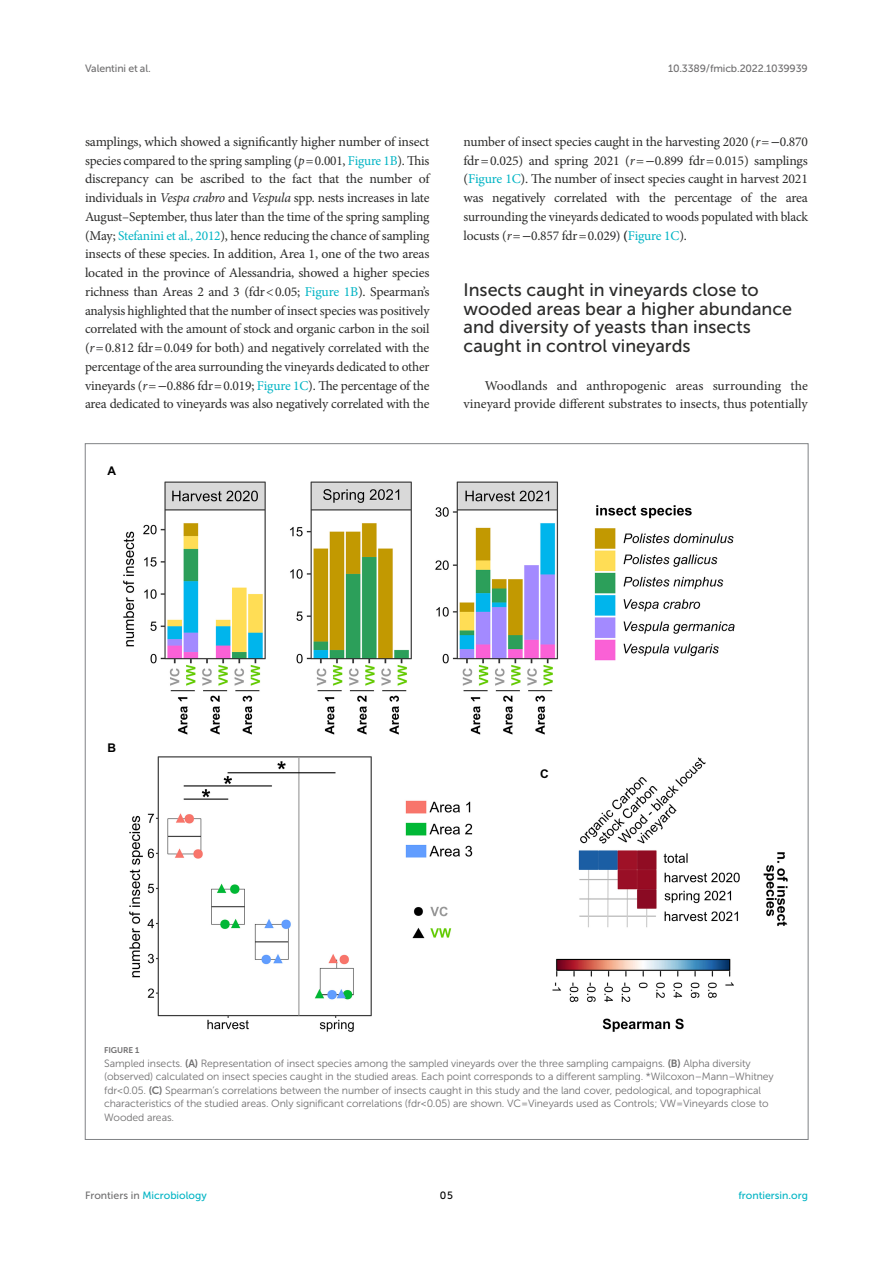
<style>
.page{position:relative;width:893px;height:1263px;background:#fff}
.page>*{position:absolute;margin:0;border:0;box-sizing:border-box;transform-origin:0 0}
.HEAD_2{font:18px/18.8px "Museo Sans 500";color:#2b2b2a}
.TEXT_FLUSH{font:13.5px/18.8px "Minion Pro";letter-spacing:-.01em;color:#2b2b2a;text-align:justify}
.t1{font:700 12px "Arial";color:#000}
.FIG_LEG{font:10.5px/13.5px "Museo Sans 300";letter-spacing:-.01em;color:#706f70}
.t2{font:10.5px "Museo Sans 500";letter-spacing:-.015em;color:#706f70}
.t3{font:10.5px "Museo Sans 500";color:#00b4c4}
.t4{font:10.5px "Museo Sans 500";color:#000}
.FIG_HD{font:8.25px "Museo Sans 700";letter-spacing:-.01em;color:#706f70}
.s1{font-style:italic}
.s2{color:#00b4c4}
.s3{font-family:"STIX General"}
.s4{font-weight:700}
.s5{font-family:"Museo Sans 700"}
.s6{color:#706f70}
</style>
<div class="page">
<img style="left:123px;top:481px;width:665px;height:551px">
<p class="t2" style="left:85px;top:63px;width:67px">Valentini et al.</p>
<p class="t2" style="left:668px;top:63px;width:141px">10.3389/fmicb.2022.1039939</p>
<p class="TEXT_FLUSH" style="left:85px;top:132px;width:346px">samplings, which showed a significantly higher number of insect species compared to the spring sampling (<span class="s1">p</span>=0.001, <span class="s2">Figure 1B</span>). This discrepancy can be ascribed to the fact that the number of individuals in <span class="s1">Vespa crabro</span> and <span class="s1">Vespula</span> spp. nests increases in late August–September, thus later than the time of the spring sampling (May; <span class="s2">Stefanini et al., 2012</span>), hence reducing the chance of sampling insects of these species. In addition, Area 1, one of the two areas located in the province of Alessandria, showed a higher species richness than Areas 2 and 3 (fdr&lt;0.05; <span class="s2">Figure 1B</span>). Spearman’s analysis highlighted that the number of insect species was positively correlated with the amount of stock and organic carbon in the soil (<span class="s1">r</span>=0.812 fdr=0.049 for both) and negatively correlated with the percentage of the area surrounding the vineyards dedicated to other vineyards (<span class="s1">r</span>=<span class="s3">−</span>0.886 fdr=0.019; <span class="s2">Figure 1C</span>). The percentage of the area dedicated to vineyards was also negatively correlated with the</p>
<p class="TEXT_FLUSH" style="left:463px;top:132px;width:346px">number of insect species caught in the harvesting 2020 (<span class="s1">r</span>=<span class="s3">−</span>0.870 fdr=0.025) and spring 2021 (<span class="s1">r</span>=<span class="s3">−</span>0.899 fdr=0.015) samplings (<span class="s2">Figure 1C</span>). The number of insect species caught in harvest 2021 was negatively correlated with the percentage of the area surrounding the vineyards dedicated to woods populated with black locusts (<span class="s1">r</span>=<span class="s3">−</span>0.857 fdr=0.029) <span class="s4">(</span><span class="s2">Figure 1C</span>).</p>
<p class="HEAD_2" style="left:463px;top:280px;width:330px">Insects caught in vineyards close to wooded areas bear a higher abundance and diversity of yeasts than insects caught in control vineyards</p>
<p class="TEXT_FLUSH" style="left:463px;top:376px;width:346px;text-align:right">Woodlands and anthropogenic areas surrounding the vineyard provide different substrates to insects, thus potentially</p>
<p class="t1" style="left:108px;top:463px;width:10px">A</p>
<p class="t1" style="left:108px;top:739px;width:10px">B</p>
<p class="t1" style="left:540px;top:766px;width:10px">C</p>
<p class="FIG_HD" style="left:104px;top:1045px;width:37px">FIGURE 1</p>
<p class="FIG_LEG" style="left:104px;top:1056px;width:671px">Sampled insects. <span class="s5">(A)</span> Representation of insect species among the sampled vineyards over the three sampling campaigns. <span class="s5">(B)</span> Alpha diversity (observed) calculated on insect species caught in the studied areas. Each point corresponds to a different sampling. *Wilcoxon–Mann–Whitney fdr &lt; 0.05. <span class="s5">(C)</span> Spearman’s correlations between the number of insects caught in this study and the land cover, pedological, and topographical characteristics of the studied areas. Only significant correlations (fdr &lt; 0.05) are shown. VC = Vineyards used as Controls; VW = Vineyards close to Wooded areas.</p>
<p class="t3" style="left:85px;top:1190px;width:123px"><span class="s6">Frontiers in</span> Microbiology</p>
<p class="t4" style="left:440px;top:1190px;width:14px">05</p>
<p class="t3" style="left:738px;top:1190px;width:71px">frontiersin.org</p>
</div>
